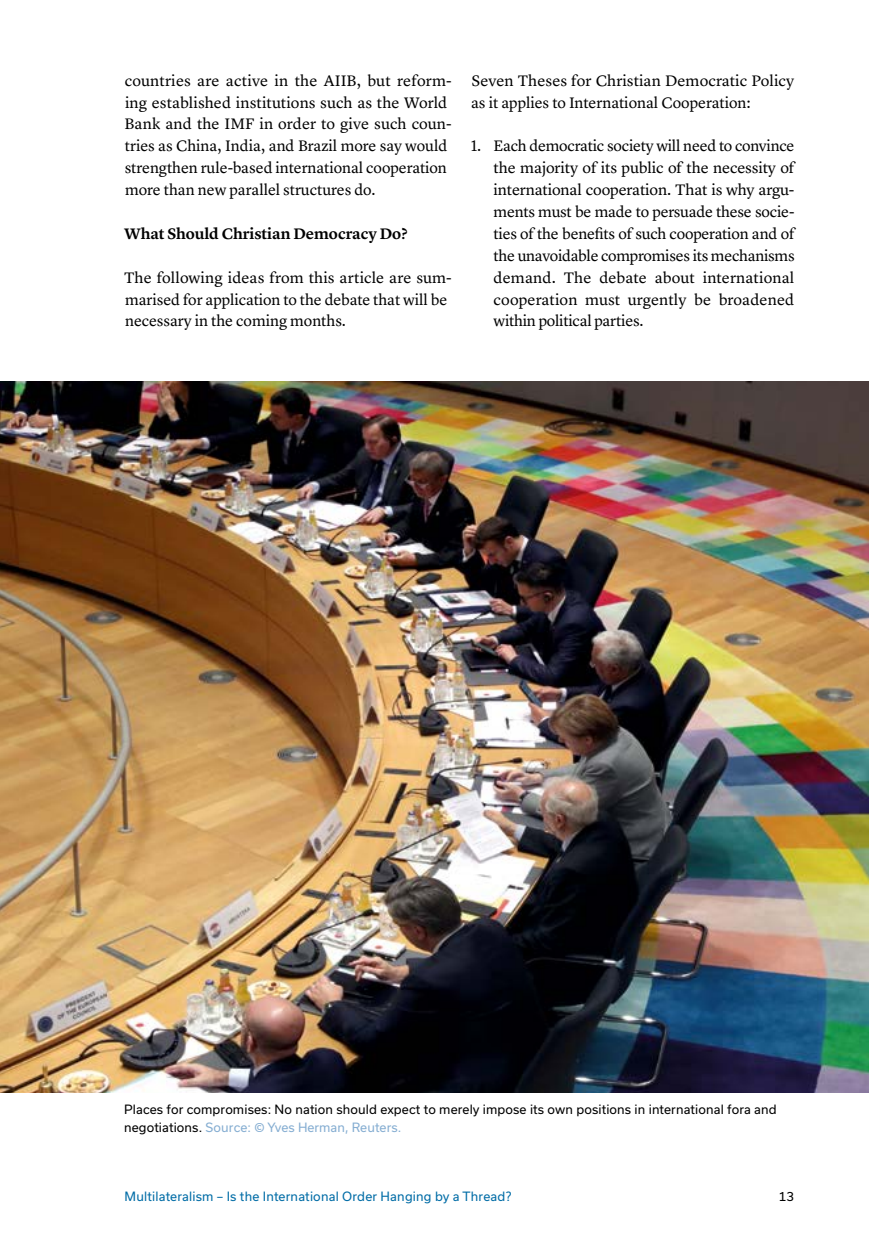
<style>
.page{position:relative;width:869px;height:1246px;background:#fff}
.page>*{position:absolute;margin:0;border:0;box-sizing:border-box;transform-origin:0 0}
.Paragraph{font:15.75px/21.9px "Lyon Text";color:#000}
.Header3{font:600 15.75px "Lyon Text";color:#000}
.t1{font:12.25px/17.5px "Usual";letter-spacing:.01em;color:#000}
.t2{font:12.25px "Usual";letter-spacing:.015em;color:#006ca6}
.s1{color:#86aed2}
</style>
<div class="page">
<img style="left:0;top:381px;width:868px;height:711px">
<p class="Paragraph" style="left:124px;top:68px;width:328px">countries are active in the AIIB, but reform&shy;ing established institutions such as the World Bank and the IMF in order to give such coun&shy;tries as China, India, and Brazil more say would strengthen rule-based international cooperation more than new parallel structures do.</p>
<p class="Header3" style="left:124px;top:221px;width:285px">What Should Christian Democracy Do?</p>
<p class="Paragraph" style="left:124px;top:265px;width:329px">The following ideas from this article are sum&shy;marised for application to the debate that will be necessary in the coming months.</p>
<p class="Paragraph" style="left:471px;top:68px;width:324px">Seven Theses for Christian Democratic Policy as it applies to International Cooperation:</p>
<p class="Paragraph" style="left:493px;top:134px;width:302px;text-align:justify;text-indent:-23px">1. Each democratic society will need to convince the majority of its public of the necessity of international cooperation. That is why argu&shy;ments must be made to persuade these socie&shy;ties of the benefits of such cooperation and of the unavoidable compromises its mechanisms demand. The debate about international cooperation must urgently be broadened within political parties.</p>
<p class="t1" style="left:124px;top:1100px;width:653px">Places for compromises: No nation should expect to merely impose its own positions in international fora and negotiations. <span class="s1">Source: © Yves Herman, Reuters.</span></p>
<p class="t2" style="left:125px;top:1188px;width:388px">Multilateralism – Is the International Order Hanging by a Thread?</p>
<p class="t1" style="left:778px;top:1186px;width:17px">13</p>
</div>
